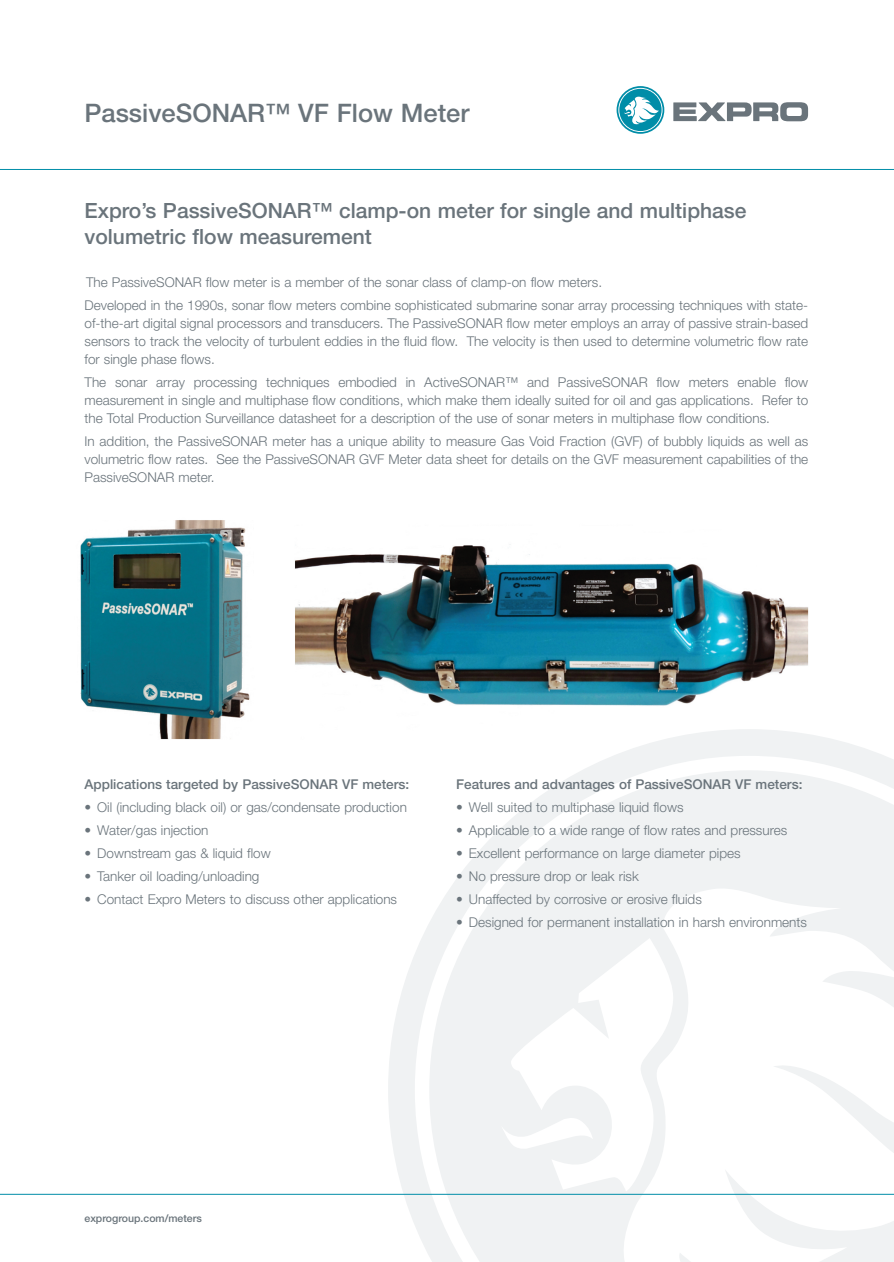
<style>
.page{position:relative;width:894px;height:1262px;background:#fff}
.page>*{position:absolute;margin:0;border:0;box-sizing:border-box;transform-origin:0 0}
.t1{font:500 25.5px "Helvetica Neue";color:#6a747b}
.t2{font:500 21px/25.2px "Helvetica Neue";color:#6a747b}
.t3{font:300 13.5px/18px "Helvetica Neue";color:#6a747b;text-align:justify}
.t4{font:500 13.5px "Helvetica Neue";color:#6a747b}
.t5{font:500 10.5px "Helvetica Neue";color:#6a747b}
</style>
<div class="page">
<svg style="left:388px;top:734px;width:505px;height:521px"></svg>
<svg style="left:429px;top:770px;width:464px;height:492px;fill:#f0f2f3"></svg>
<svg style="left:673px;top:102px;width:134px;height:19px"></svg>
<svg style="left:616px;top:86px;width:48px;height:48px"></svg>
<hr style="left:0;top:169px;width:893px;height:1px;background:#008da8">
<hr style="left:0;top:1194px;width:893px;height:1px;background:#008da8">
<img style="left:80px;top:520px;width:727px;height:220px">
<h1 class="t1" style="left:84px;top:104px;width:386px">PassiveSONAR™ VF Flow Meter</h1>
<h2 class="t2" style="left:84px;top:200px;width:663px">Expro’s PassiveSONAR™ clamp-on meter for single and multiphase volumetric flow measurement</h2>
<p class="t3" style="left:86px;top:274px;width:517px">The PassiveSONAR flow meter is a member of the sonar class of clamp-on flow meters.</p>
<p class="t3" style="left:84px;top:297px;width:725px">Developed in the 1990s, sonar flow meters combine sophisticated submarine sonar array processing techniques with state&shy;of-the-art digital signal processors and transducers. The PassiveSONAR flow meter employs an array of passive strain-based sensors to track the velocity of turbulent eddies in the fluid flow. The velocity is then used to determine volumetric flow rate for single phase flows.</p>
<p class="t3" style="left:84px;top:374px;width:725px">The sonar array processing techniques embodied in ActiveSONAR™ and PassiveSONAR flow meters enable flow measurement in single and multiphase flow conditions, which make them ideally suited for oil and gas applications. Refer to the Total Production Surveillance datasheet for a description of the use of sonar meters in multiphase flow conditions.</p>
<p class="t3" style="left:84px;top:434px;width:725px">In addition, the PassiveSONAR meter has a unique ability to measure Gas Void Fraction (GVF) of bubbly liquids as well as volumetric flow rates. See the PassiveSONAR GVF Meter data sheet for details on the GVF measurement capabilities of the PassiveSONAR meter.</p>
<p class="t4" style="left:84px;top:779px;width:326px">Applications targeted by PassiveSONAR VF meters:</p>
<p class="t3" style="left:84px;top:799px;width:324px">• Oil (including black oil) or gas/condensate production</p>
<p class="t3" style="left:84px;top:822px;width:125px">• Water/gas injection</p>
<p class="t3" style="left:84px;top:845px;width:188px">• Downstream gas &amp; liquid flow</p>
<p class="t3" style="left:84px;top:868px;width:176px">• Tanker oil loading/unloading</p>
<p class="t3" style="left:84px;top:892px;width:314px">• Contact Expro Meters to discuss other applications</p>
<p class="t4" style="left:456px;top:779px;width:347px">Features and advantages of PassiveSONAR VF meters:</p>
<p class="t3" style="left:456px;top:799px;width:229px">• Well suited to multiphase liquid flows</p>
<p class="t3" style="left:456px;top:822px;width:332px">• Applicable to a wide range of flow rates and pressures</p>
<p class="t3" style="left:456px;top:845px;width:286px">• Excellent performance on large diameter pipes</p>
<p class="t3" style="left:456px;top:868px;width:184px">• No pressure drop or leak risk</p>
<p class="t3" style="left:456px;top:892px;width:247px">• Unaffected by corrosive or erosive fluids</p>
<p class="t3" style="left:456px;top:915px;width:352px">• Designed for permanent installation in harsh environments</p>
<p class="t5" style="left:84px;top:1215px;width:119px">exprogroup.com/meters</p>
</div>
